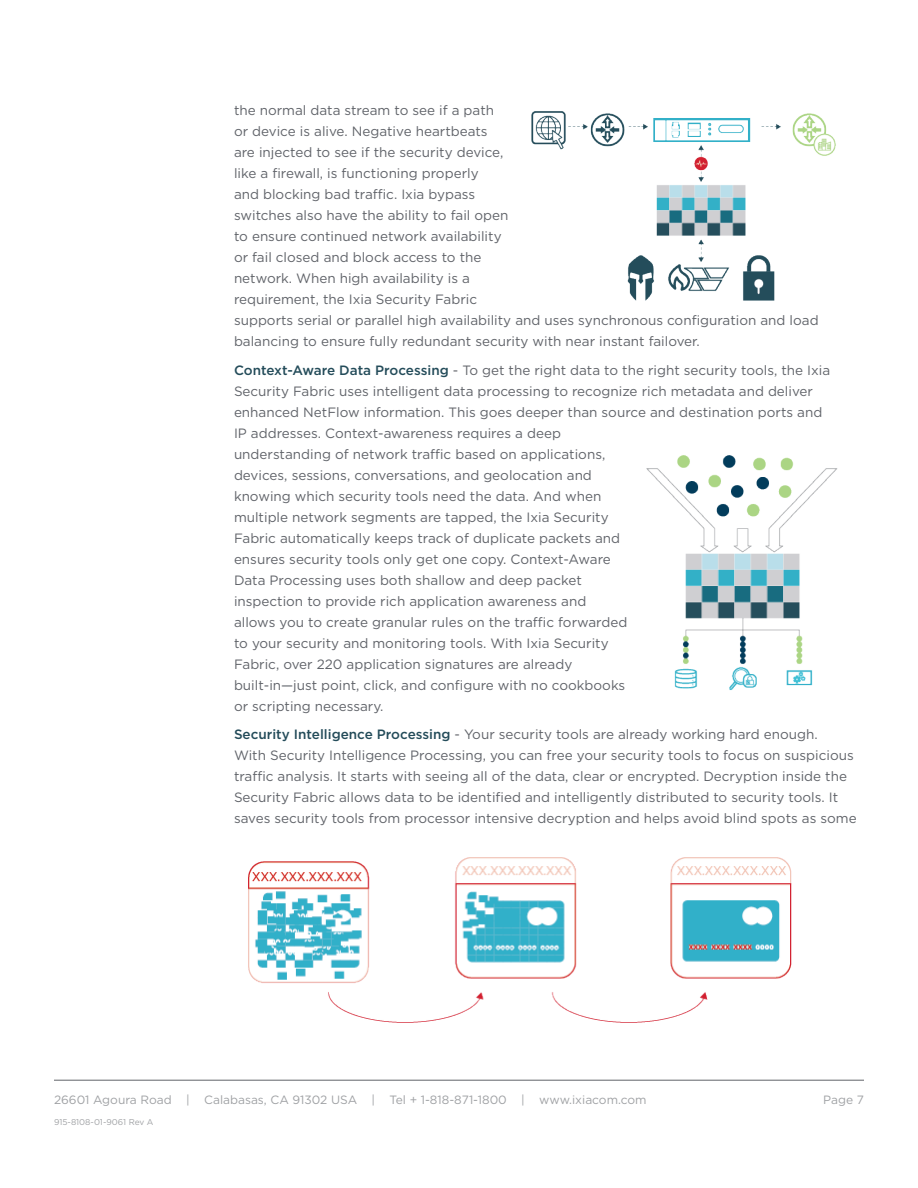
<style>
.page{position:relative;width:918px;height:1188px;background:#fff}
.page>*{position:absolute;margin:0;border:0;box-sizing:border-box;transform-origin:0 0}
.body_copy{font:13.5px/21px "Gotham";color:#606369}
.t1{font:12px "Gotham";color:#9fa1a4}
.t2{font:8.4px "Gotham";color:#9fa1a4}
.s1{font-weight:500;color:#244c5a}
</style>
<div class="page">
<hr style="left:54px;top:1080px;width:810px;height:1px;background:#606369">
<img style="left:248px;top:857px;width:544px;height:166px">
<img style="left:646px;top:455px;width:192px;height:235px">
<img style="left:531px;top:111px;width:305px;height:190px">
<p class="body_copy" style="left:234px;top:100px;width:586px">the normal data stream to see if a path<br>or device is alive. Negative heartbeats<br>are injected to see if the security device,<br>like a firewall, is functioning properly<br>and blocking bad traffic. Ixia bypass<br>switches also have the ability to fail open<br>to ensure continued network availability<br>or fail closed and block access to the<br>network. When high availability is a<br>requirement, the Ixia Security Fabric<br>supports serial or parallel high availability and uses synchronous configuration and load balancing to ensure fully redundant security with near instant failover.</p>
<p class="body_copy" style="left:234px;top:359px;width:598px"><span class="s1">Context-Aware Data Processing</span> - To get the right data to the right security tools, the Ixia Security Fabric uses intelligent data processing to recognize rich metadata and deliver enhanced NetFlow information. This goes deeper than source and destination ports and IP addresses. Context-awareness requires a deep<br>understanding of network traffic based on applications,<br>devices, sessions, conversations, and geolocation and<br>knowing which security tools need the data. And when<br>multiple network segments are tapped, the Ixia Security<br>Fabric automatically keeps track of duplicate packets and<br>ensures security tools only get one copy. Context-Aware<br>Data Processing uses both shallow and deep packet<br>inspection to provide rich application awareness and<br>allows you to create granular rules on the traffic forwarded<br>to your security and monitoring tools. With Ixia Security<br>Fabric, over 220 application signatures are already<br>built-in—just point, click, and configure with no cookbooks<br>or scripting necessary.</p>
<p class="body_copy" style="left:234px;top:724px;width:624px"><span class="s1">Security Intelligence Processing</span> - Your security tools are already working hard enough.<br>With Security Intelligence Processing, you can free your security tools to focus on suspicious traffic analysis. It starts with seeing all of the data, clear or encrypted. Decryption inside the Security Fabric allows data to be identified and intelligently distributed to security tools. It saves security tools from processor intensive decryption and helps avoid blind spots as some</p>
<p class="t1" style="left:54px;top:1092px;width:594px">26601 Agoura Road | Calabasas, CA 91302 USA | Tel + 1-818-871-1800 | www.ixiacom.com</p>
<p class="t2" style="left:54px;top:1117px;width:101px">915-8108-01-9061 Rev A</p>
<p class="t1" style="left:823px;top:1092px;width:42px">Page 7</p>
</div>
